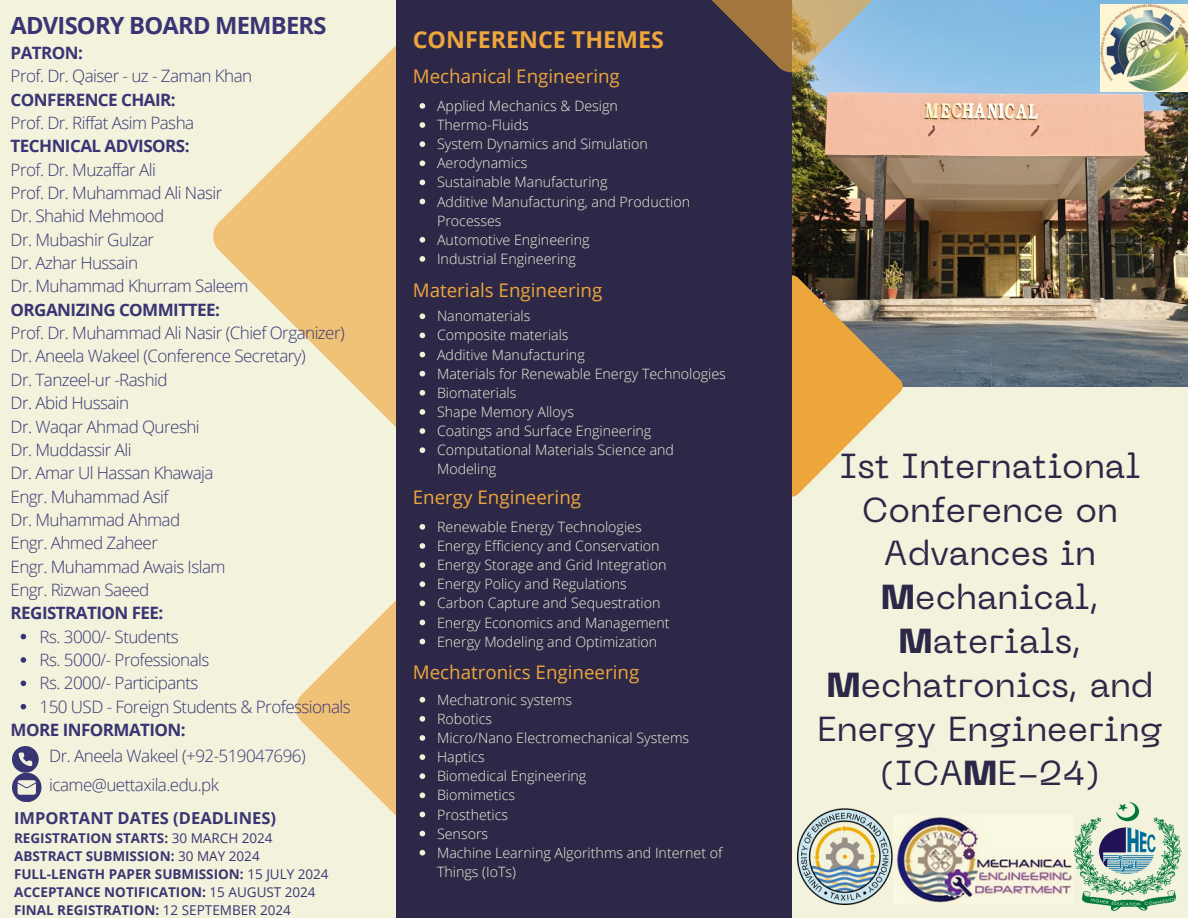
<style>
.page{position:relative;width:1188px;height:918px;background:#fff}
.page>*{position:absolute;margin:0;border:0;box-sizing:border-box;transform-origin:0 0}
.t1{font:34.5px/43.8px "PP Neue Machina";color:#2e2848;text-align:center}
.t2{font:700 23.7px "Open Sans";letter-spacing:-.03em;color:#393574}
.t3{font:700 23.25px "Open Sans";color:#eda63b}
.t4{font:18.75px "Open Sans";color:#eda63b}
.t5{font:300 17.1px/23.4px "Open Sans";letter-spacing:-.03em;color:#393574}
.t6{font:700 16.5px "Open Sans";color:#393574}
.t7{font:300 14.25px/19.2px "Open Sans";color:#f3f2dc}
.t8{font:700 13.5px/18px "Open Sans";color:#393574}
.s1{font-weight:700}
.s2{font-weight:400}
.s3{font-weight:800}
</style>
<div class="page">
<div style="left:792px;top:0;width:396px;height:917px;background:#f3f2dc"></div>
<div style="left:0;top:0;width:396px;height:917px;background:#f3f2dc"></div>
<svg style="left:213px;top:45px;width:183px;height:382px;fill:#efc278"></svg>
<svg style="left:294px;top:600px;width:433px;height:318px"></svg>
<img style="left:792px;top:0;width:396px;height:386px">
<svg style="left:792px;top:274px;width:112px;height:223px;fill:#eda63b"></svg>
<div style="left:396px;top:0;width:396px;height:917px;background:#2e2848"></div>
<img style="left:797px;top:809px;width:96px;height:95px">
<img style="left:893px;top:817px;width:180px;height:86px">
<svg style="left:21px;top:634px;width:5px;height:5px"></svg>
<svg style="left:21px;top:657px;width:5px;height:6px"></svg>
<svg style="left:21px;top:681px;width:5px;height:5px"></svg>
<svg style="left:21px;top:704px;width:5px;height:5px"></svg>
<svg style="left:12px;top:746px;width:29px;height:56px"></svg>
<svg style="left:712px;top:0;width:296px;height:74px;background:#8b9ea8"></svg>
<img style="left:1101px;top:5px;width:87px;height:86px">
<img style="left:1073px;top:802px;width:108px;height:108px">
<svg style="left:420px;top:103px;width:5px;height:6px"></svg>
<svg style="left:420px;top:122px;width:5px;height:6px"></svg>
<svg style="left:420px;top:141px;width:5px;height:6px"></svg>
<svg style="left:420px;top:160px;width:5px;height:6px"></svg>
<svg style="left:420px;top:180px;width:5px;height:5px"></svg>
<svg style="left:420px;top:199px;width:5px;height:5px"></svg>
<svg style="left:420px;top:237px;width:5px;height:6px"></svg>
<svg style="left:420px;top:256px;width:5px;height:6px"></svg>
<svg style="left:420px;top:313px;width:5px;height:6px"></svg>
<svg style="left:420px;top:333px;width:5px;height:5px"></svg>
<svg style="left:420px;top:352px;width:5px;height:5px"></svg>
<svg style="left:420px;top:371px;width:5px;height:5px"></svg>
<svg style="left:420px;top:390px;width:5px;height:6px"></svg>
<svg style="left:420px;top:409px;width:5px;height:6px"></svg>
<svg style="left:420px;top:428px;width:5px;height:6px"></svg>
<svg style="left:420px;top:447px;width:5px;height:6px"></svg>
<svg style="left:420px;top:524px;width:5px;height:6px"></svg>
<svg style="left:420px;top:543px;width:5px;height:6px"></svg>
<svg style="left:420px;top:562px;width:5px;height:6px"></svg>
<svg style="left:420px;top:581px;width:5px;height:6px"></svg>
<svg style="left:420px;top:601px;width:5px;height:5px"></svg>
<svg style="left:420px;top:620px;width:5px;height:5px"></svg>
<svg style="left:420px;top:639px;width:5px;height:5px"></svg>
<svg style="left:420px;top:697px;width:5px;height:6px"></svg>
<svg style="left:420px;top:716px;width:5px;height:6px"></svg>
<svg style="left:420px;top:735px;width:5px;height:6px"></svg>
<svg style="left:420px;top:754px;width:5px;height:6px"></svg>
<svg style="left:420px;top:773px;width:5px;height:6px"></svg>
<svg style="left:420px;top:793px;width:5px;height:5px"></svg>
<svg style="left:420px;top:812px;width:5px;height:5px"></svg>
<svg style="left:420px;top:831px;width:5px;height:5px"></svg>
<svg style="left:420px;top:850px;width:5px;height:6px"></svg>
<p class="t2" style="left:11px;top:9px;width:317px">ADVISORY BOARD MEMBERS</p>
<p class="t5" style="left:11px;top:40px;width:336px"><span class="s1">PATRON:<br></span>Prof. Dr. Qaiser - uz - Zaman Khan<br><span class="s1">CONFERENCE CHAIR:<br></span>Prof. Dr. Riffat Asim Pasha<br><span class="s1">TECHNICAL ADVISORS:<br></span>Prof. Dr. Muzaffar Ali<br>Prof. Dr. Muhammad Ali Nasir<br>Dr. Shahid Mehmood<br>Dr. Mubashir Gulzar<br>Dr. Azhar Hussain<br>Dr. Muhammad Khurram Saleem<br><span class="s1">ORGANIZING COMMITTEE:<br></span>Prof. Dr. Muhammad Ali Nasir (Chief Organizer)<br>Dr. Aneela Wakeel (Conference Secretary)<br>Dr. Tanzeel-ur -Rashid<br>Dr. Abid Hussain<br>Dr. Waqar Ahmad Qureshi<br>Dr. Muddassir Ali<br>Dr. Amar Ul Hassan Khawaja<br>Engr. Muhammad Asif<br>Dr. Muhammad Ahmad<br>Engr. Ahmed Zaheer<br>Engr. Muhammad Awais Islam<br>Engr. Rizwan Saeed<br><span class="s1">REGISTRATION FEE:</span></p>
<p class="t5" style="left:40px;top:624px;width:141px">Rs. 3000/- Students</p>
<h3 class="t5" style="left:40px;top:648px;width:171px">Rs. 5000/- Professionals</h3>
<p class="t5" style="left:40px;top:671px;width:160px">Rs. 2000/- Participants</p>
<p class="t5" style="left:40px;top:694px;width:313px">150 USD - Foreign Students &amp; Professionals</p>
<h4 class="t5" style="left:49px;top:717px;width:258px;line-height:25.7px;text-indent:-39px"><span class="s1">MORE INFORMATION:<br></span>Dr. Aneela Wakeel (+92-519047696)</h4>
<h4 class="t5" style="left:49px;top:772px;width:171px">icame@uettaxila.edu.pk</h4>
<p class="t6" style="left:14px;top:806px;width:263px">IMPORTANT DATES (DEADLINES)</p>
<p class="t8" style="left:14px;top:829px;width:316px">REGISTRATION STARTS: <span class="s2">30 MARCH 2024<br></span>ABSTRACT SUBMISSION: <span class="s2">30 MAY 2024<br></span>FULL-LENGTH PAPER SUBMISSION: <span class="s2">15 JULY 2024<br></span>ACCEPTANCE NOTIFICATION: <span class="s2">15 AUGUST 2024<br></span>FINAL REGISTRATION: <span class="s2">12 SEPTEMBER 2024</span></p>
<h2 class="t3" style="left:413px;top:23px;width:253px">CONFERENCE THEMES</h2>
<p class="t4" style="left:413px;top:63px;width:209px">Mechanical Engineering</p>
<p class="t7" style="left:437px;top:96px;width:182px">Applied Mechanics &amp; Design</p>
<p class="t7" style="left:437px;top:115px;width:93px">Thermo-Fluids</p>
<p class="t7" style="left:437px;top:134px;width:212px">System Dynamics and Simulation</p>
<p class="t7" style="left:437px;top:153px;width:92px">Aerodynamics</p>
<p class="t7" style="left:437px;top:172px;width:172px">Sustainable Manufacturing</p>
<h3 class="t7" style="left:437px;top:191px;width:255px">Additive Manufacturing, and Production<br>Processes</h3>
<p class="t7" style="left:437px;top:230px;width:154px">Automotive Engineering</p>
<p class="t7" style="left:437px;top:249px;width:141px">Industrial Engineering</p>
<p class="t4" style="left:413px;top:277px;width:191px">Materials Engineering</p>
<p class="t7" style="left:437px;top:306px;width:95px">Nanomaterials</p>
<p class="t7" style="left:437px;top:325px;width:133px">Composite materials</p>
<p class="t7" style="left:437px;top:344px;width:149px">Additive Manufacturing</p>
<p class="t7" style="left:437px;top:364px;width:290px">Materials for Renewable Energy Technologies</p>
<p class="t7" style="left:437px;top:383px;width:81px">Biomaterials</p>
<h3 class="t7" style="left:437px;top:402px;width:138px">Shape Memory Alloys</h3>
<p class="t7" style="left:437px;top:421px;width:216px">Coatings and Surface Engineering</p>
<p class="t7" style="left:437px;top:440px;width:239px">Computational Materials Science and<br>Modeling</p>
<p class="t4" style="left:413px;top:484px;width:170px">Energy Engineering</p>
<p class="t7" style="left:437px;top:517px;width:206px">Renewable Energy Technologies</p>
<p class="t7" style="left:437px;top:536px;width:224px">Energy Efficiency and Conservation</p>
<p class="t7" style="left:437px;top:555px;width:231px">Energy Storage and Grid Integration</p>
<p class="t7" style="left:437px;top:574px;width:191px">Energy Policy and Regulations</p>
<h3 class="t7" style="left:437px;top:593px;width:225px">Carbon Capture and Sequestration</h3>
<p class="t7" style="left:437px;top:612px;width:234px">Energy Economics and Management</p>
<p class="t7" style="left:437px;top:632px;width:222px">Energy Modeling and Optimization</p>
<p class="t4" style="left:413px;top:659px;width:228px">Mechatronics Engineering</p>
<p class="t7" style="left:437px;top:690px;width:137px">Mechatronic systems</p>
<p class="t7" style="left:437px;top:709px;width:56px">Robotics</p>
<p class="t7" style="left:437px;top:728px;width:254px">Micro/Nano Electromechanical Systems</p>
<p class="t7" style="left:437px;top:747px;width:49px">Haptics</p>
<p class="t7" style="left:437px;top:766px;width:151px">Biomedical Engineering</p>
<p class="t7" style="left:437px;top:785px;width:80px">Biomimetics</p>
<p class="t7" style="left:437px;top:804px;width:73px">Prosthetics</p>
<h1 class="t7" style="left:437px;top:824px;width:53px">Sensors</h1>
<p class="t7" style="left:437px;top:843px;width:287px">Machine Learning Algorithms and Internet of<br>Things (IoTs)</p>
<p class="t1" style="left:817px;top:447px;width:347px">Ist International<br>Conference on<br>Advances in<br><span class="s3">M</span>echanical,<br><span class="s3">M</span>aterials,<br><span class="s3">M</span>echatronics, and<br>Energy Engineering (ICA<span class="s3">M</span>E-24)</p>
</div>
